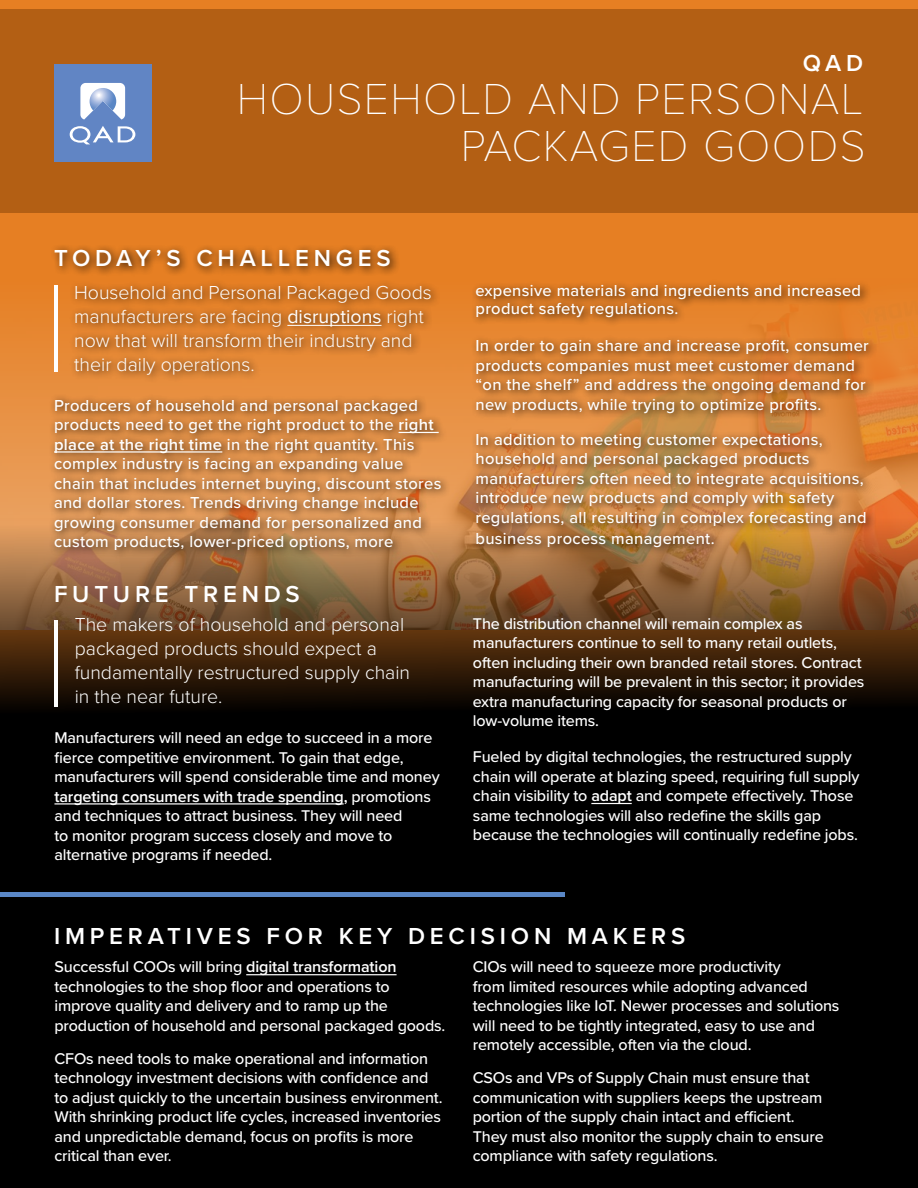
<style>
.page{position:relative;width:918px;height:1188px;background:#fff}
.page>*{position:absolute;margin:0;border:0;box-sizing:border-box;transform-origin:0 0}
.t1{font:100 45px/46.5px "Proxima Nova T";letter-spacing:.03em;color:#fff;text-align:right}
.t2{font:600 24px "Proxima Nova";letter-spacing:.2em;color:#fff}
.t3{font:300 19.5px/24px "Proxima Nova";color:#fff}
.t4{font:500 16.5px/19.5px "Proxima Nova";letter-spacing:.02em;color:#fff}
.t5{font:500 16.2px/19.5px "Proxima Nova";letter-spacing:-.01em;color:#fff}
.s1{font-weight:400}
.s2{font-weight:600}
</style>
<div class="page">
<div style="left:0;top:0;width:918px;height:931px;background:#b35f14"></div>
<div style="left:0;top:803px;width:918px;height:385px;background:#000"></div>
<div style="left:54px;top:64px;width:98px;height:97px;background:#6185c4"></div>
<svg style="left:80px;top:83px;width:45px;height:37px"></svg>
<svg style="left:70px;top:126px;width:65px;height:18px"></svg>
<img style="left:0;top:217px;width:918px;height:301px">
<div style="left:0;top:892px;width:565px;height:5px;background:#5a87c6"></div>
<div style="left:0;top:0;width:918px;height:9px;background:#e67f23"></div>
<svg style="left:0;top:518px;width:918px;height:287px"></svg>
<hr style="left:54px;top:620px;width:4px;height:87px;background:#fff">
<div style="left:49px;top:244px;width:352px;height:33px;background:#000;opacity:.85"></div>
<div style="left:48px;top:279px;width:830px;height:281px;background:#000;opacity:.85"></div>
<hr style="left:287px;top:325px;width:95px;height:1px;background:#fff">
<hr style="left:399px;top:432px;width:40px;height:1px;background:#fff">
<hr style="left:54px;top:451px;width:168px;height:2px;background:#fff">
<hr style="left:54px;top:803px;width:290px;height:2px;background:#fff">
<hr style="left:591px;top:803px;width:41px;height:1px;background:#fff">
<hr style="left:246px;top:974px;width:151px;height:1px;background:#fff">
<h2 class="t2" style="left:803px;top:45px;width:62px">QAD</h2>
<h1 class="t1" style="left:237px;top:77px;width:630px">HOUSEHOLD AND PERSONAL<br>PACKAGED GOODS</h1>
<h2 class="t2" style="left:54px;top:241px;width:338px">TODAY’S CHALLENGES</h2>
<p class="t3" style="left:74px;top:279px;width:359px">Household and Personal Packaged Goods manufacturers are facing <span class="s1">disruptions</span> right now that will transform their industry and their daily operations.</p>
<p class="t4" style="left:54px;top:395px;width:389px">Producers of household and personal packaged products need to get the right product to the <span class="s2">right place at the right time</span> in the right quantity. This complex industry is facing an expanding value chain that includes internet buying, discount stores and dollar stores. Trends driving change include growing consumer demand for personalized and custom products, lower-priced options, more</p>
<h2 class="t2" style="left:54px;top:576px;width:247px">FUTURE TRENDS</h2>
<p class="t3" style="left:75px;top:612px;width:337px">The makers of household and personal packaged products should expect a fundamentally restructured supply chain in the near future.</p>
<p class="t5" style="left:54px;top:727px;width:387px">Manufacturers will need an edge to succeed in a more fierce competitive environment. To gain that edge, manufacturers will spend considerable time and money <span class="s2">targeting consumers with trade spending,</span> promotions and techniques to attract business. They will need<br>to monitor program success closely and move to alternative programs if needed.</p>
<p class="t4" style="left:476px;top:281px;width:387px;line-height:18px">expensive materials and ingredients and increased product safety regulations.</p>
<p class="t4" style="left:476px;top:335px;width:395px">In order to gain share and increase profit, consumer products companies must meet customer demand “on the shelf” and address the ongoing demand for new products, while trying to optimize profits.</p>
<p class="t4" style="left:476px;top:429px;width:393px">In addition to meeting customer expectations, household and personal packaged products manufacturers often need to integrate acquisitions, introduce new products and comply with safety regulations, all resulting in complex forecasting and</p>
<p class="t4" style="left:476px;top:528px;width:241px">business process management.</p>
<p class="t5" style="left:473px;top:613px;width:393px">The distribution channel will remain complex as manufacturers continue to sell to many retail outlets, often including their own branded retail stores. Contract manufacturing will be prevalent in this sector; it provides extra manufacturing capacity for seasonal products or low-volume items.</p>
<p class="t5" style="left:473px;top:746px;width:388px">Fueled by digital technologies, the restructured supply chain will operate at blazing speed, requiring full supply chain visibility to <span class="s2">adapt</span> and compete effectively. Those same technologies will also redefine the skills gap because the technologies will continually redefine jobs.</p>
<h2 class="t2" style="left:54px;top:918px;width:633px">IMPERATIVES FOR KEY DECISION MAKERS</h2>
<p class="t5" style="left:54px;top:957px;width:392px">Successful COOs will bring <span class="s2">digital transformation </span>technologies to the shop floor and operations to improve quality and delivery and to ramp up the production of household and personal packaged goods.</p>
<p class="t5" style="left:54px;top:1048px;width:390px">CFOs need tools to make operational and information technology investment decisions with confidence and to adjust quickly to the uncertain business environment.<br>With shrinking product life cycles, increased inventories and unpredictable demand, focus on profits is more critical than ever.</p>
<p class="t5" style="left:473px;top:957px;width:368px">CIOs will need to squeeze more productivity<br>from limited resources while adopting advanced technologies like IoT. Newer processes and solutions will need to be tightly integrated, easy to use and remotely accessible, often via the cloud.</p>
<p class="t5" style="left:473px;top:1068px;width:353px">CSOs and VPs of Supply Chain must ensure that communication with suppliers keeps the upstream portion of the supply chain intact and efficient.<br>They must also monitor the supply chain to ensure compliance with safety regulations.</p>
</div>
